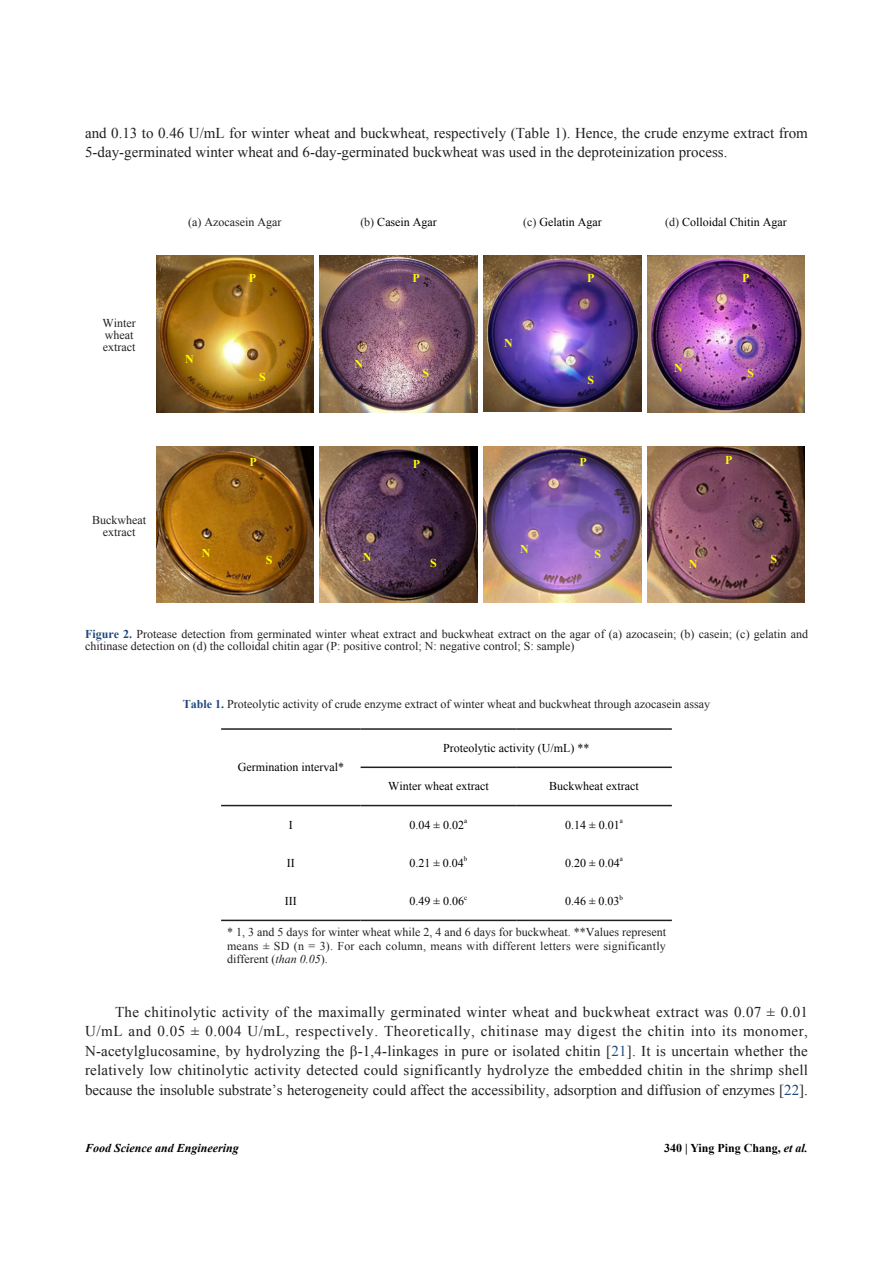
<style>
.page{position:relative;width:893px;height:1263px;background:#fff}
.page>*{position:absolute;margin:0;border:0;box-sizing:border-box;transform-origin:0 0}
.正文{font:15px/19.5px "Times New Roman";color:#231f20}
.图表标注{font:12px/12px "Times New Roman";color:#231f20}
.图表标注-2{font:12px "Times New Roman";color:#000}
.t1{font:italic 700 12px "Times New Roman";color:#000}
.图表标注-3{font:700 12px "Times New Roman";color:#ff0}
.t2{font:700 12px "Times New Roman";color:#000}
.图表标注-4{font:7.05px "Times New Roman";color:#000}
.s1{color:#231f20}
.s2{font-weight:700;color:#1f497d}
.s3{font-style:italic}
.s4{color:#1f497d}
</style>
<div class="page">
<img style="left:156px;top:255px;width:158px;height:157px">
<img style="left:320px;top:255px;width:157px;height:157px">
<img style="left:484px;top:255px;width:157px;height:157px">
<img style="left:647px;top:255px;width:158px;height:157px">
<img style="left:156px;top:446px;width:158px;height:156px">
<img style="left:320px;top:446px;width:157px;height:156px">
<img style="left:484px;top:446px;width:157px;height:156px">
<img style="left:647px;top:446px;width:158px;height:156px">
<hr style="left:221px;top:805px;width:140px;height:1px;background:#231f20">
<hr style="left:361px;top:805px;width:155px;height:1px;background:#231f20">
<hr style="left:516px;top:805px;width:156px;height:1px;background:#231f20">
<hr style="left:221px;top:728px;width:140px;height:2px;background:#231f20">
<hr style="left:221px;top:920px;width:140px;height:1px;background:#231f20">
<hr style="left:361px;top:920px;width:155px;height:1px;background:#231f20">
<hr style="left:516px;top:920px;width:156px;height:1px;background:#231f20">
<hr style="left:361px;top:728px;width:155px;height:2px;background:#231f20">
<hr style="left:516px;top:728px;width:156px;height:2px;background:#231f20">
<hr style="left:361px;top:766px;width:155px;height:2px;background:#231f20">
<hr style="left:516px;top:766px;width:156px;height:2px;background:#231f20">
<p class="正文" style="left:85px;top:123px;width:724px">and 0.13 to 0.46 U/mL for winter wheat and buckwheat, respectively (Table 1). Hence, the crude enzyme extract from<br>5-day-germinated winter wheat and 6-day-germinated buckwheat was used in the deproteinization process.</p>
<p class="图表标注" style="left:188px;top:216px;width:95px">(a) Azocasein Agar</p>
<p class="图表标注-2" style="left:360px;top:214px;width:78px"><span class="s1">(b)</span> Casein Agar</p>
<p class="图表标注-2" style="left:523px;top:214px;width:80px"><span class="s1">(c)</span> Gelatin Agar</p>
<p class="图表标注-2" style="left:665px;top:214px;width:123px"><span class="s1">(d)</span> Colloidal Chitin Agar</p>
<p class="图表标注" style="left:102px;top:316px;width:35px">Winter wheat extract</p>
<p class="图表标注" style="left:92px;top:514px;width:55px;text-align:center">Buckwheat extract</p>
<p class="图表标注-3" style="left:185px;top:351px;width:10px">N</p>
<p class="图表标注-3" style="left:202px;top:545px;width:10px">N</p>
<p class="图表标注-3" style="left:249px;top:270px;width:9px">P</p>
<p class="图表标注-3" style="left:259px;top:369px;width:8px">S</p>
<p class="图表标注-3" style="left:249px;top:454px;width:9px">P</p>
<p class="图表标注-3" style="left:266px;top:551px;width:8px">S</p>
<p class="图表标注-3" style="left:354px;top:356px;width:10px">N</p>
<p class="图表标注-3" style="left:363px;top:549px;width:10px">N</p>
<p class="图表标注-3" style="left:413px;top:270px;width:9px">P</p>
<p class="图表标注-3" style="left:423px;top:364px;width:8px">S</p>
<p class="图表标注-3" style="left:413px;top:456px;width:9px">P</p>
<p class="图表标注-3" style="left:430px;top:555px;width:8px">S</p>
<p class="图表标注-3" style="left:504px;top:335px;width:10px">N</p>
<p class="图表标注-3" style="left:520px;top:541px;width:10px">N</p>
<p class="图表标注-3" style="left:587px;top:270px;width:9px">P</p>
<p class="图表标注-3" style="left:587px;top:372px;width:8px">S</p>
<p class="图表标注-3" style="left:580px;top:454px;width:9px">P</p>
<p class="图表标注-3" style="left:594px;top:546px;width:8px">S</p>
<p class="图表标注-3" style="left:674px;top:359px;width:10px">N</p>
<p class="图表标注-3" style="left:742px;top:270px;width:9px">P</p>
<p class="图表标注-3" style="left:747px;top:364px;width:8px">S</p>
<p class="图表标注-3" style="left:725px;top:452px;width:9px">P</p>
<p class="图表标注-3" style="left:689px;top:556px;width:10px">N</p>
<p class="图表标注-3" style="left:770px;top:551px;width:8px">S</p>
<p class="图表标注" style="left:85px;top:627px;width:724px"><span class="s2">Figure 2.</span> Protease detection from germinated winter wheat extract and buckwheat extract on the agar of (a) azocasein; (b) casein; (c) gelatin and chitinase detection on (d) the colloidal chitin agar (P: positive control; N: negative control; S: sample)</p>
<p class="图表标注" style="left:183px;top:698px;width:529px"><span class="s2">Table 1.</span> Proteolytic activity of crude enzyme extract of winter wheat and buckwheat through azocasein assay</p>
<p class="图表标注-2" style="left:238px;top:759px;width:108px">Germination interval*</p>
<p class="图表标注-2" style="left:443px;top:740px;width:148px">Proteolytic activity (U/mL) **</p>
<p class="图表标注-2" style="left:388px;top:778px;width:102px">Winter wheat extract</p>
<p class="图表标注-2" style="left:549px;top:778px;width:91px">Buckwheat extract</p>
<p class="图表标注-2" style="left:289px;top:816px;width:5px">I</p>
<p class="图表标注-2" style="left:410px;top:816px;width:56px">0.04 ± 0.02</p>
<p class="图表标注-4" style="left:464px;top:816px;width:5px">a</p>
<p class="图表标注-2" style="left:565px;top:816px;width:56px">0.14 ± 0.01</p>
<p class="图表标注-4" style="left:620px;top:816px;width:5px">a</p>
<p class="图表标注-2" style="left:287px;top:855px;width:9px">II</p>
<p class="图表标注-2" style="left:409px;top:855px;width:56px">0.21 ± 0.04</p>
<p class="图表标注-4" style="left:464px;top:854px;width:5px">b</p>
<p class="图表标注-2" style="left:565px;top:855px;width:56px">0.20 ± 0.04</p>
<p class="图表标注-4" style="left:620px;top:854px;width:5px">a</p>
<p class="图表标注-2" style="left:285px;top:893px;width:13px">III</p>
<p class="图表标注-2" style="left:410px;top:893px;width:56px">0.49 ± 0.06</p>
<p class="图表标注-4" style="left:464px;top:892px;width:5px">c</p>
<p class="图表标注-2" style="left:565px;top:893px;width:56px">0.46 ± 0.03</p>
<p class="图表标注-4" style="left:620px;top:892px;width:5px">b</p>
<p class="图表标注" style="left:227px;top:925px;width:440px;line-height:13.5px;text-align:justify">* 1, 3 and 5 days for winter wheat while 2, 4 and 6 days for buckwheat. **Values represent means ± SD (n = 3). For each column, means with different letters were significantly different (<span class="s3">than 0.05</span>).</p>
<p class="正文" style="left:85px;top:1002px;width:724px;text-align:justify;text-indent:30px">The chitinolytic activity of the maximally germinated winter wheat and buckwheat extract was 0.07 ± 0.01<br>U/mL and 0.05 ± 0.004 U/mL, respectively. Theoretically, chitinase may digest the chitin into its monomer, N-acetylglucosamine, by hydrolyzing the β-1,4-linkages in pure or isolated chitin [<span class="s4">21</span>]. It is uncertain whether the relatively low chitinolytic activity detected could significantly hydrolyze the embedded chitin in the shrimp shell because the insoluble substrate’s heterogeneity could affect the accessibility, adsorption and diffusion of enzymes [<span class="s4">22</span>].</p>
<p class="t1" style="left:85px;top:1140px;width:155px">Food Science and Engineering</p>
<p class="t2" style="left:664px;top:1140px;width:145px">340 | Ying Ping Chang, <span class="s3">et al.</span></p>
</div>
